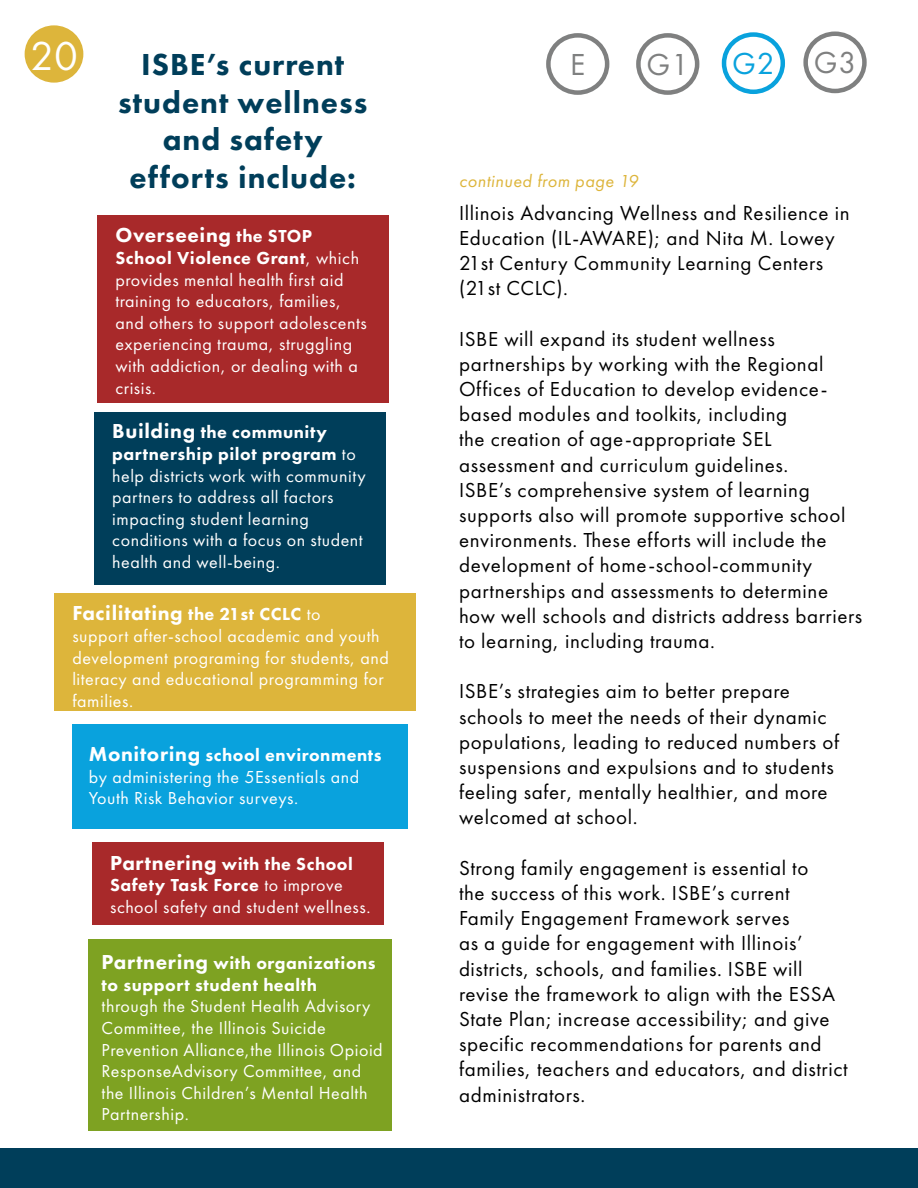
<style>
.page{position:relative;width:918px;height:1188px;background:#fff}
.page>*{position:absolute;margin:0;border:0;box-sizing:border-box;transform-origin:0 0}
.t1{font:42px "Futura PT";color:#fff}
.t2{font:800 31.5px/37.8px "Futura PT";letter-spacing:.03em;color:#003e5a;text-align:center}
.t3{font:31.5px "Futura PT";color:#09a2dd}
.t4{font:31.5px "Futura PT";color:#7f8080}
.t5{font:21px/25.2px "Futura PT";letter-spacing:.03em;color:#000}
.t6{font:800 21px "Futura PT";letter-spacing:.03em;color:#fff}
.t7{font:18px/21.6px "Futura PT";letter-spacing:.03em;color:#fff}
.t8{font:800 18px/21.6px "Futura PT";letter-spacing:.03em;color:#fff}
.t9{font:italic 18px "Futura PT";letter-spacing:.03em;color:#ddb53b}
.s1{color:#7f8080}
.s2{font-size:18px}
.s3{font-weight:800}
.s4{font-weight:800;font-size:21px}
.s5{font-weight:400;font-size:18px}
.s6{font-size:21px}
</style>
<div class="page">
<div style="left:25px;top:25px;width:58px;height:58px;background:#ddb53b;border-radius:50%"></div>
<div style="left:0;top:1148px;width:918px;height:40px;background:#003e5a"></div>
<div style="left:97px;top:216px;width:292px;height:187px;background:#a8292a"></div>
<div style="left:94px;top:412px;width:292px;height:172px;background:#003e5a"></div>
<div style="left:54px;top:594px;width:361px;height:117px;background:#ddb53b"></div>
<div style="left:72px;top:724px;width:336px;height:105px;background:#09a2dd"></div>
<div style="left:92px;top:843px;width:291px;height:82px;background:#a8292a"></div>
<div style="left:89px;top:939px;width:303px;height:191px;background:#7ea222"></div>
<div style="left:636px;top:33px;width:63px;height:62px;border:4px solid #7f8080;border-radius:50%"></div>
<div style="left:722px;top:32px;width:63px;height:62px;border:4px solid #09a2dd;border-radius:50%"></div>
<div style="left:803px;top:31px;width:64px;height:62px;border:4px solid #7f8080;border-radius:50%"></div>
<div style="left:546px;top:33px;width:63px;height:62px;border:4px solid #7f8080;border-radius:50%"></div>
<h1 class="t1" style="left:30px;top:31px;width:49px">20</h1>
<h2 class="t2" style="left:141px;top:45px;width:205px">ISBE’s current</h2>
<h2 class="t4" style="left:570px;top:46px;width:17px">E</h2>
<h2 class="t4" style="left:646px;top:46px;width:44px">G1</h2>
<h2 class="t3" style="left:732px;top:45px;width:126px">G2 <span class="s1">G3</span></h2>
<h2 class="t2" style="left:118px;top:83px;width:251px">student wellness and safety efforts include:</h2>
<p class="t9" style="left:459px;top:170px;width:181px">continued from page 19</p>
<p class="t6" style="left:115px;top:222px;width:198px">Overseeing <span class="s2">the STOP</span></p>
<p class="t7" style="left:115px;top:247px;width:253px"><span class="s3">School Violence Grant</span>, which provides mental health first aid training to educators, families, and others to support adolescents experiencing trauma, struggling with addiction, or dealing with a crisis.</p>
<p class="t7" style="left:112px;top:422px;width:255px"><span class="s4">Building</span> <span class="s3">the community partnership pilot program</span> to help districts work with community partners to address all factors impacting student learning conditions with a focus on student health and well-being.</p>
<p class="t6" style="left:72px;top:600px;width:250px">Facilitating <span class="s2">the 21st CCLC</span> <span class="s5">to</span></p>
<p class="t7" style="left:72px;top:625px;width:318px">support after-school academic and youth development programing for students, and literacy and educational programming for families.</p>
<p class="t7" style="left:89px;top:744px;width:294px"><span class="s4">Monitoring</span> <span class="s3">school environments </span>by administering the 5Essentials and<br>Youth Risk Behavior surveys.</p>
<p class="t7" style="left:110px;top:853px;width:262px"><span class="s4">Partnering</span> <span class="s3">with the School<br>Safety Task Force</span> to improve school safety and student wellness.</p>
<p class="t8" style="left:102px;top:952px;width:275px"><span class="s6">Partnering</span> with organizations to support student health</p>
<p class="t7" style="left:102px;top:995px;width:283px">through the Student Health Advisory Committee, the Illinois Suicide Prevention Alliance,the Illinois Opioid ResponseAdvisory Committee, and the Illinois Children’s Mental Health Partnership.</p>
<p class="t5" style="left:459px;top:200px;width:392px">Illinois Advancing Wellness and Resilience in Education (IL-AWARE); and Nita M. Lowey 21st Century Community Learning Centers (21st CCLC).</p>
<p class="t5" style="left:459px;top:326px;width:405px">ISBE will expand its student wellness partnerships by working with the Regional Offices of Education to develop evidence&shy;based modules and toolkits, including<br>the creation of age-appropriate SEL assessment and curriculum guidelines.<br>ISBE’s comprehensive system of learning supports also will promote supportive school environments. These efforts will include the development of home-school-community partnerships and assessments to determine how well schools and districts address barriers to learning, including trauma.</p>
<p class="t5" style="left:459px;top:679px;width:382px">ISBE’s strategies aim to better prepare schools to meet the needs of their dynamic populations, leading to reduced numbers of suspensions and expulsions and to students feeling safer, mentally healthier, and more welcomed at school.</p>
<p class="t5" style="left:459px;top:855px;width:390px">Strong family engagement is essential to<br>the success of this work. ISBE’s current Family Engagement Framework serves<br>as a guide for engagement with Illinois’ districts, schools, and families. ISBE will revise the framework to align with the ESSA State Plan; increase accessibility; and give specific recommendations for parents and families, teachers and educators, and district administrators.</p>
</div>
